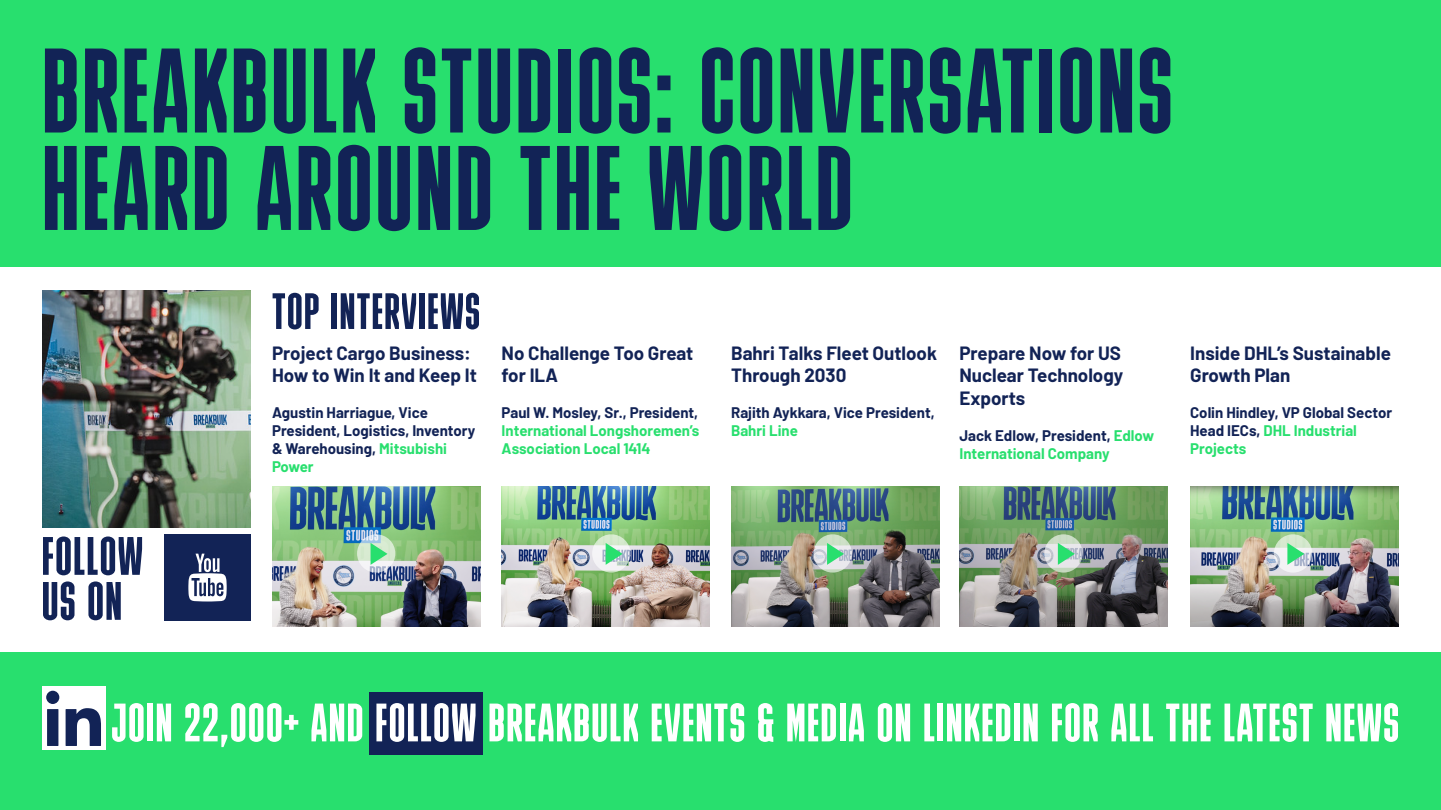
<style>
.page{position:relative;width:1441px;height:810px;background:#fff}
.page>*{position:absolute;margin:0;border:0;box-sizing:border-box;transform-origin:0 0}
.t1{font:120px/97.4px "Bulevar";letter-spacing:.03em;color:#122356}
.t2{font:54px "Bulevar";letter-spacing:.03em;color:#fff}
.t3{font:54px/45px "Bulevar";letter-spacing:.03em;color:#122356}
.t4{font:51px "Bulevar";letter-spacing:.03em;color:#122356}
.t5{font:700 18.75px/22.5px "Barlow";color:#122356}
.t6{font:700 15px/18px "Barlow";color:#122356}
.t7{font:700 15px/18px "Barlow";color:#28df6e}
.s1{color:#28df6e}
.s2{color:#122356}
</style>
<div class="page">
<img style="left:731px;top:487px;width:208px;height:139px">
<img style="left:959px;top:487px;width:208px;height:139px">
<img style="left:1190px;top:487px;width:208px;height:139px">
<img style="left:501px;top:487px;width:208px;height:139px">
<img style="left:272px;top:487px;width:208px;height:139px">
<div style="left:0;top:653px;width:1440px;height:157px;background:#28df6e"></div>
<div style="left:42px;top:687px;width:63px;height:63px;background:#fff"></div>
<div style="left:369px;top:692px;width:113px;height:63px;background:#122356"></div>
<div style="left:0;top:0;width:1440px;height:267px;background:#28df6e"></div>
<svg style="left:66px;top:708px;width:35px;height:38px"></svg>
<svg style="left:47px;top:709px;width:11px;height:37px"></svg>
<div style="left:46px;top:691px;width:13px;height:13px;background:#122356;border-radius:50%"></div>
<img style="left:43px;top:291px;width:208px;height:236px">
<svg style="left:357px;top:534px;width:38px;height:39px"></svg>
<svg style="left:370px;top:543px;width:17px;height:22px"></svg>
<svg style="left:592px;top:534px;width:38px;height:39px"></svg>
<svg style="left:605px;top:543px;width:17px;height:22px"></svg>
<svg style="left:813px;top:534px;width:38px;height:39px"></svg>
<svg style="left:827px;top:543px;width:17px;height:22px"></svg>
<svg style="left:1044px;top:534px;width:38px;height:39px"></svg>
<svg style="left:1057px;top:543px;width:17px;height:22px"></svg>
<svg style="left:1273px;top:534px;width:38px;height:39px"></svg>
<svg style="left:1287px;top:543px;width:17px;height:22px"></svg>
<div style="left:164px;top:534px;width:87px;height:87px;background:#122356"></div>
<svg style="left:188px;top:554px;width:39px;height:48px"></svg>
<h1 class="t1" style="left:43px;top:43px;width:1130px">BREAKBULK STUDIOS: CONVERSATIONS<br>HEARD AROUND THE WORLD</h1>
<h2 class="t3" style="left:42px;top:534px;width:102px">FOLLOW<br>US ON</h2>
<h3 class="t4" style="left:272px;top:283px;width:209px">TOP INTERVIEWS</h3>
<p class="t5" style="left:272px;top:340px;width:206px">Project Cargo Business:<br>How to Win It and Keep It</p>
<p class="t6" style="left:272px;top:403px;width:205px">Agustin Harriague, Vice<br>President, Logistics, Inventory &amp; Warehousing, <span class="s1">Mitsubishi<br>Power</span></p>
<p class="t5" style="left:501px;top:340px;width:193px">No Challenge Too Great for ILA</p>
<p class="t6" style="left:501px;top:403px;width:198px">Paul W. Mosley, Sr., President,</p>
<p class="t7" style="left:501px;top:421px;width:199px">International Longshoremen’s<br>Association Local 1414</p>
<p class="t5" style="left:731px;top:340px;width:207px">Bahri Talks Fleet Outlook<br>Through 2030</p>
<p class="t6" style="left:731px;top:403px;width:205px">Rajith Aykkara, Vice President,</p>
<p class="t7" style="left:731px;top:421px;width:68px">Bahri Line</p>
<p class="t5" style="left:959px;top:340px;width:165px;text-align:justify">Prepare Now for US Nuclear Technology Exports</p>
<p class="t7" style="left:959px;top:425px;width:196px"><span class="s2">Jack Edlow, President,</span> Edlow<br>International Company</p>
<p class="t5" style="left:1189px;top:340px;width:202px">Inside DHL’s Sustainable<br>Growth Plan</p>
<p class="t6" style="left:1189px;top:403px;width:203px">Colin Hindley, VP Global Sector<br>Head IECs, <span class="s1">DHL Industrial<br>Projects</span></p>
<h2 class="t2" style="left:111px;top:692px;width:1288px">JOIN 22,000+ AND FOLLOW BREAKBULK EVENTS &amp; MEDIA ON LINKEDIN FOR ALL THE LATEST NEWS</h2>
</div>
